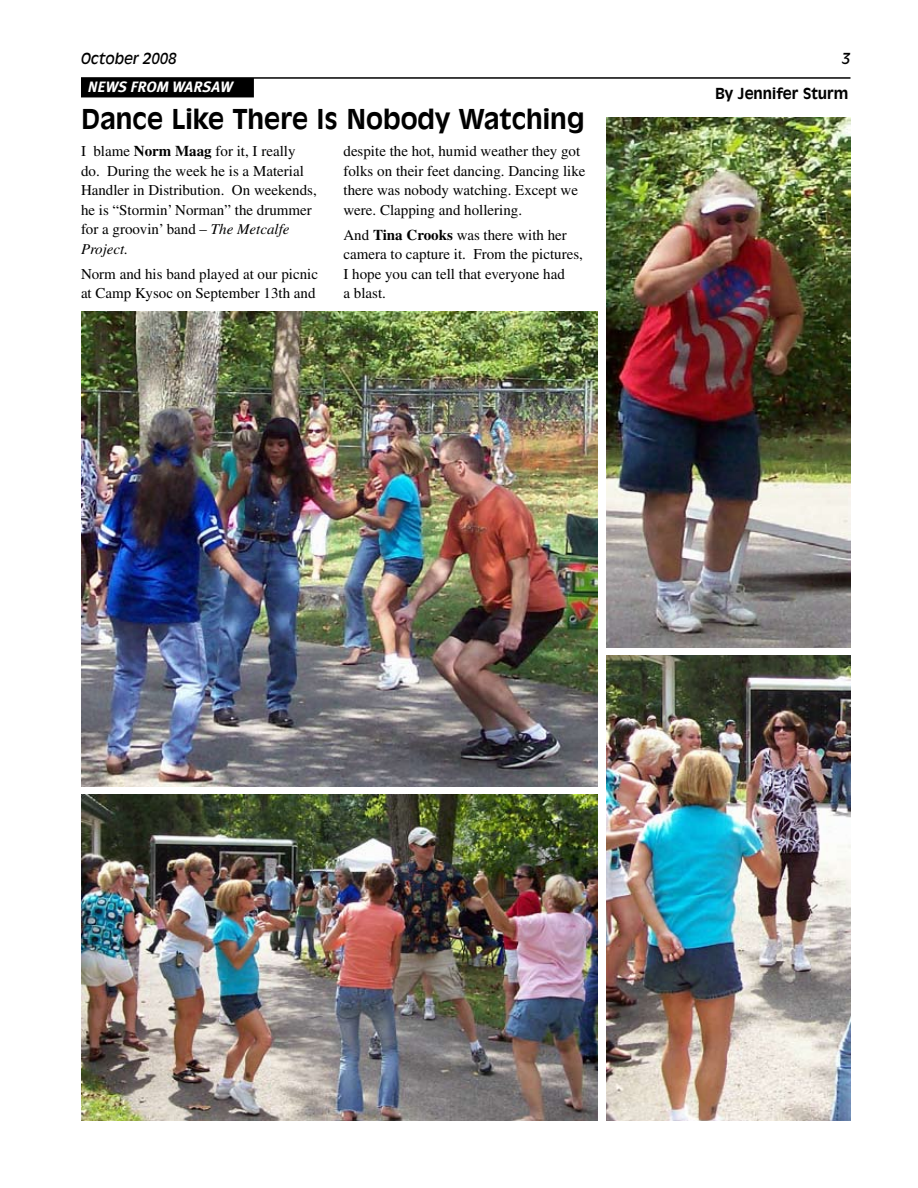
<style>
.page{position:relative;width:918px;height:1188px;background:#fff}
.page>*{position:absolute;margin:0;border:0;box-sizing:border-box;transform-origin:0 0}
.t1{font:700 27px "Incised 901 BT";color:#000}
.t2{font:15px/19.5px "Times";color:#000}
.t3{font:700 15px "Incised 901 BT";color:#000}
.t4{font:italic 700 15px "Meta Plus";color:#fff}
.t5{font:italic 15px "Incised 901 BT";color:#000}
.s1{font-weight:700}
.s2{font-style:italic}
</style>
<div class="page">
<hr style="left:81px;top:77px;width:769px;height:2px;background:#000">
<div style="left:81px;top:78px;width:173px;height:19px;background:#000"></div>
<img style="left:606px;top:117px;width:244px;height:531px">
<img style="left:81px;top:795px;width:516px;height:325px">
<img style="left:606px;top:656px;width:244px;height:464px">
<img style="left:81px;top:311px;width:517px;height:476px">
<p class="t5" style="left:81px;top:50px;width:98px">October 2008</p>
<p class="t5" style="left:842px;top:50px;width:10px">3</p>
<p class="t4" style="left:88px;top:78px;width:146px">NEWS FROM WARSAW</p>
<p class="t3" style="left:715px;top:85px;width:135px">By Jennifer Sturm</p>
<h1 class="t1" style="left:81px;top:103px;width:505px">Dance Like There Is Nobody Watching</h1>
<p class="t2" style="left:344px;top:141px;width:243px">despite the hot, humid weather they got folks on their feet dancing. Dancing like there was nobody watching. Except we were. Clapping and hollering.</p>
<p class="t2" style="left:344px;top:225px;width:241px">And <span class="s1">Tina Crooks</span> was there with her camera to capture it. From the pictures,<br>I hope you can tell that everyone had<br>a blast.</p>
<p class="t2" style="left:81px;top:141px;width:237px">I blame <span class="s1">Norm Maag</span> for it, I really do. During the week he is a Material<br>Handler in Distribution. On weekends, he is “Stormin’ Norman” the drummer for a groovin’ band – <span class="s2">The Metcalfe<br>Project.</span></p>
<p class="t2" style="left:81px;top:264px;width:239px">Norm and his band played at our picnic at Camp Kysoc on September 13th and</p>
</div>
